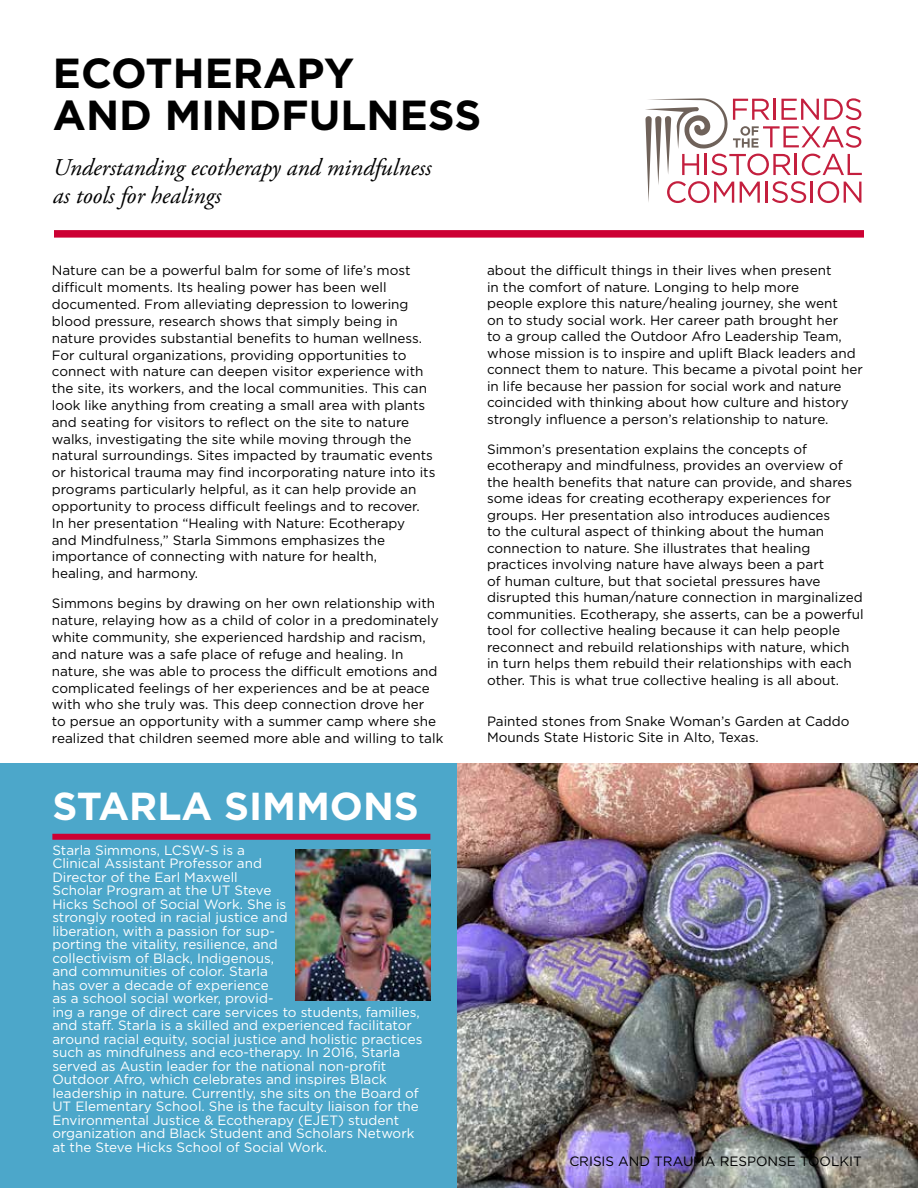
<style>
.page{position:relative;width:918px;height:1188px;background:#fff}
.page>*{position:absolute;margin:0;border:0;box-sizing:border-box;transform-origin:0 0}
.t1{font:700 42px/42px "Gotham";color:#000}
.t2{font:700 39px "Gotham";color:#fff}
.t3{font:italic 24px/28.8px "Adobe Garamond Pro";color:#000}
.t4{font:13.5px/16.8px "Gotham";color:#000}
.t5{font:13.5px/13.5px "Gotham";color:#fff}
</style>
<div class="page">
<img style="left:457px;top:763px;width:461px;height:425px">
<div style="left:0;top:763px;width:457px;height:425px;background:#4ca7ca"></div>
<div style="left:54px;top:230px;width:810px;height:8px;background:#c03"></div>
<svg style="left:645px;top:98px;width:217px;height:105px"></svg>
<div style="left:52px;top:834px;width:378px;height:6px;background:#c03"></div>
<img style="left:295px;top:849px;width:135px;height:152px">
<h1 class="t1" style="left:53px;top:51px;width:430px">ECOTHERAPY<br>AND MINDFULNESS</h1>
<h3 class="t3" style="left:53px;top:153px;width:380px">Understanding ecotherapy and mindfulness as tools for healings</h3>
<p class="t4" style="left:52px;top:262px;width:385px">Nature can be a powerful balm for some of life’s most difficult moments. Its healing power has been well documented. From alleviating depression to lowering blood pressure, research shows that simply being in nature provides substantial benefits to human wellness.<br>For cultural organizations, providing opportunities to connect with nature can deepen visitor experience with the site, its workers, and the local communities. This can look like anything from creating a small area with plants and seating for visitors to reflect on the site to nature walks, investigating the site while moving through the natural surroundings. Sites impacted by traumatic events or historical trauma may find incorporating nature into its programs particularly helpful, as it can help provide an opportunity to process difficult feelings and to recover.<br>In her presentation “Healing with Nature: Ecotherapy<br>and Mindfulness,” Starla Simmons emphasizes the importance of connecting with nature for health,<br>healing, and harmony.</p>
<p class="t4" style="left:52px;top:595px;width:393px">Simmons begins by drawing on her own relationship with nature, relaying how as a child of color in a predominately white community, she experienced hardship and racism, and nature was a safe place of refuge and healing. In nature, she was able to process the difficult emotions and complicated feelings of her experiences and be at peace with who she truly was. This deep connection drove her<br>to persue an opportunity with a summer camp where she realized that children seemed more able and willing to talk</p>
<h2 class="t2" style="left:52px;top:780px;width:368px">STARLA SIMMONS</h2>
<p class="t5" style="left:52px;top:843px;width:372px">Starla Simmons, LCSW-S is a<br>Clinical Assistant Professor and<br>Director of the Earl Maxwell<br>Scholar Program at the UT Steve<br>Hicks School of Social Work. She is<br>strongly rooted in racial justice and<br>liberation, with a passion for sup-<br>porting the vitality, resilience, and<br>collectivism of Black, Indigenous,<br>and communities of color. Starla<br>has over a decade of experience<br>as a school social worker, provid-<br>ing a range of direct care services to students, families, and staff. Starla is a skilled and experienced facilitator around racial equity, social justice and holistic practices such as mindfulness and eco-therapy. In 2016, Starla served as Austin leader for the national non-profit Outdoor Afro, which celebrates and inspires Black leadership in nature. Currently, she sits on the Board of UT Elementary School. She is the faculty liaison for the Environmental Justice &amp; Ecotherapy (EJET) student organization and Black Student and Scholars Network at the Steve Hicks School of Social Work.</p>
<p class="t4" style="left:487px;top:262px;width:377px">about the difficult things in their lives when present<br>in the comfort of nature. Longing to help more<br>people explore this nature/healing journey, she went<br>on to study social work. Her career path brought her<br>to a group called the Outdoor Afro Leadership Team, whose mission is to inspire and uplift Black leaders and connect them to nature. This became a pivotal point her in life because her passion for social work and nature coincided with thinking about how culture and history strongly influence a person’s relationship to nature.</p>
<p class="t4" style="left:487px;top:441px;width:378px">Simmon’s presentation explains the concepts of ecotherapy and mindfulness, provides an overview of the health benefits that nature can provide, and shares some ideas for creating ecotherapy experiences for groups. Her presentation also introduces audiences<br>to the cultural aspect of thinking about the human connection to nature. She illustrates that healing practices involving nature have always been a part<br>of human culture, but that societal pressures have disrupted this human/nature connection in marginalized communities. Ecotherapy, she asserts, can be a powerful tool for collective healing because it can help people reconnect and rebuild relationships with nature, which in turn helps them rebuild their relationships with each other. This is what true collective healing is all about.</p>
<p class="t4" style="left:487px;top:713px;width:364px">Painted stones from Snake Woman’s Garden at Caddo<br>Mounds State Historic Site in Alto, Texas.</p>
<p class="t4" style="left:569px;top:1153px;width:294px">CRISIS AND TRAUMA RESPONSE TOOLKIT</p>
</div>
